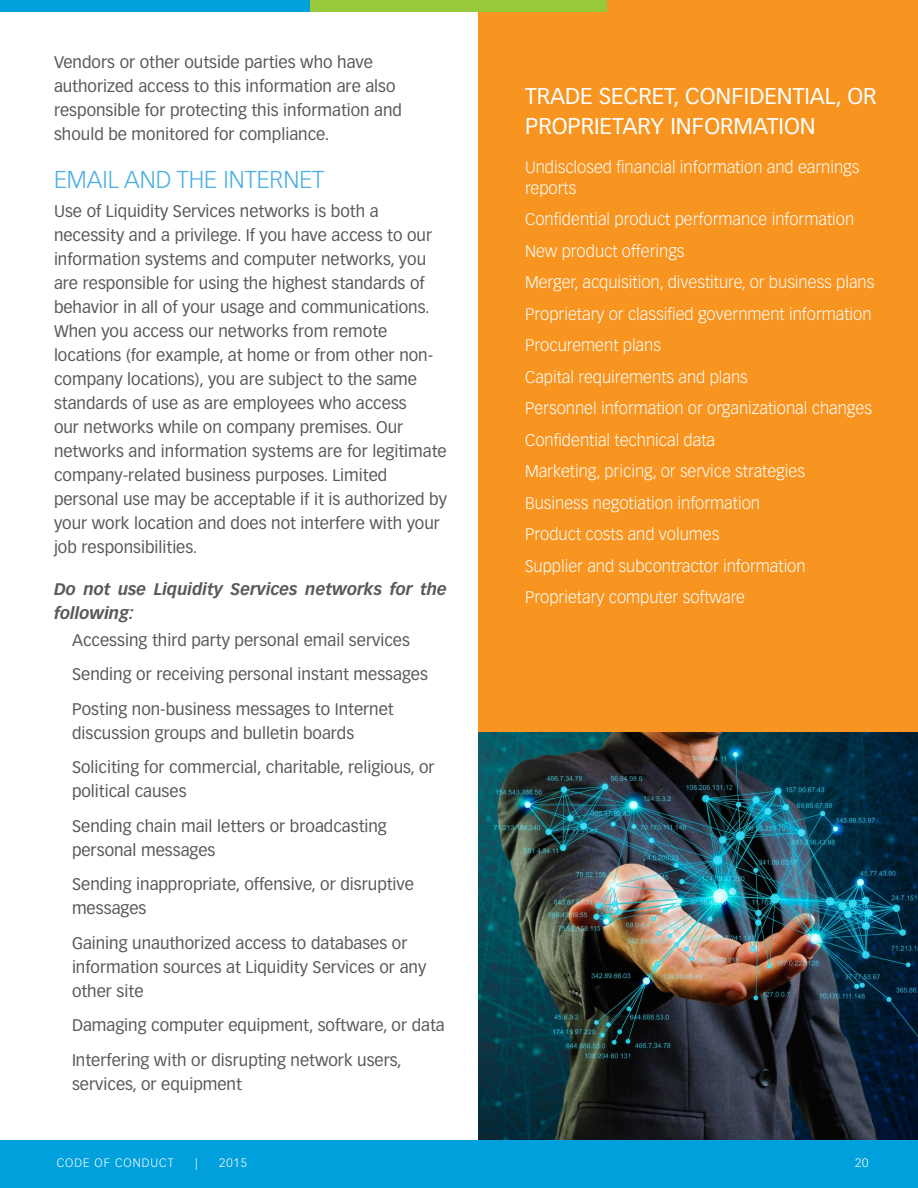
<style>
.page{position:relative;width:918px;height:1188px;background:#fff}
.page>*{position:absolute;margin:0;border:0;box-sizing:border-box;transform-origin:0 0}
.t1{font:300 24px "Vectora LT Std";color:#48aee3}
.t2{font:22.5px/30px "Vectora LT Std";color:#fff}
.t3{font:16.5px/24px "Vectora LT Std";color:#58595b}
.t4{font:300 16.5px/31.5px "Vectora LT Std";color:#fff}
.t5{font:italic 700 16.5px/24px "Vectora LT Std";color:#58595b}
.t6{font:300 12px "Vectora LT Std";letter-spacing:.08em;color:#fff}
</style>
<div class="page">
<div style="left:0;top:1140px;width:918px;height:48px;background:#00a0dd"></div>
<div style="left:0;top:0;width:310px;height:12px;background:#00a0dd"></div>
<div style="left:310px;top:0;width:298px;height:12px;background:#97c93d"></div>
<div style="left:608px;top:0;width:310px;height:12px;background:#f89420"></div>
<div style="left:479px;top:12px;width:439px;height:721px;background:#f89420"></div>
<img style="left:479px;top:733px;width:439px;height:407px">
<p class="t3" style="left:54px;top:51px;width:350px">Vendors or other outside parties who have authorized access to this information are also responsible for protecting this information and should be monitored for compliance.</p>
<h1 class="t1" style="left:54px;top:166px;width:272px">EMAIL AND THE INTERNET</h1>
<p class="t3" style="left:54px;top:199px;width:394px">Use of Liquidity Services networks is both a necessity and a privilege. If you have access to our information systems and computer networks, you are responsible for using the highest standards of behavior in all of your usage and communications.<br>When you access our networks from remote locations (for example, at home or from other non&shy;company locations), you are subject to the same standards of use as are employees who access<br>our networks while on company premises. Our networks and information systems are for legitimate company-related business purposes. Limited personal use may be acceptable if it is authorized by your work location and does not interfere with your job responsibilities.</p>
<p class="t5" style="left:54px;top:577px;width:394px">Do not use Liquidity Services networks for the following:</p>
<p class="t3" style="left:72px;top:623px;width:358px;line-height:34.5px">Accessing third party personal email services<br>Sending or receiving personal instant messages<br>Posting non-business messages to Internet</p>
<p class="t3" style="left:72px;top:716px;width:364px;line-height:34.5px">discussion groups and bulletin boards<br>Soliciting for commercial, charitable, religious, or</p>
<p class="t3" style="left:72px;top:774px;width:316px;line-height:34.5px">political causes<br>Sending chain mail letters or broadcasting</p>
<p class="t3" style="left:72px;top:833px;width:344px;line-height:34.5px">personal messages<br>Sending inappropriate, offensive, or disruptive</p>
<p class="t3" style="left:72px;top:891px;width:337px;line-height:34.5px">messages<br>Gaining unauthorized access to databases or</p>
<p class="t3" style="left:72px;top:955px;width:356px">information sources at Liquidity Services or any other site</p>
<p class="t3" style="left:72px;top:1009px;width:374px;line-height:34.5px">Damaging computer equipment, software, or data<br>Interfering with or disrupting network users,</p>
<p class="t3" style="left:72px;top:1072px;width:171px">services, or equipment</p>
<h2 class="t2" style="left:525px;top:81px;width:353px">TRADE SECRET, CONFIDENTIAL, OR<br>PROPRIETARY INFORMATION</h2>
<p class="t4" style="left:525px;top:157px;width:336px;line-height:21px">Undisclosed financial information and earnings reports</p>
<p class="t4" style="left:525px;top:204px;width:351px">Confidential product performance information New product offerings<br>Merger, acquisition, divestiture, or business plans Proprietary or classified government information Procurement plans<br>Capital requirements and plans<br>Personnel information or organizational changes Confidential technical data<br>Marketing, pricing, or service strategies<br>Business negotiation information<br>Product costs and volumes<br>Supplier and subcontractor information Proprietary computer software</p>
<p class="t6" style="left:57px;top:1156px;width:119px">CODE OF CONDUCT</p>
<p class="t6" style="left:195px;top:1156px;width:4px">|</p>
<p class="t6" style="left:219px;top:1156px;width:29px">2015</p>
<p class="t6" style="left:855px;top:1156px;width:15px">20</p>
</div>
